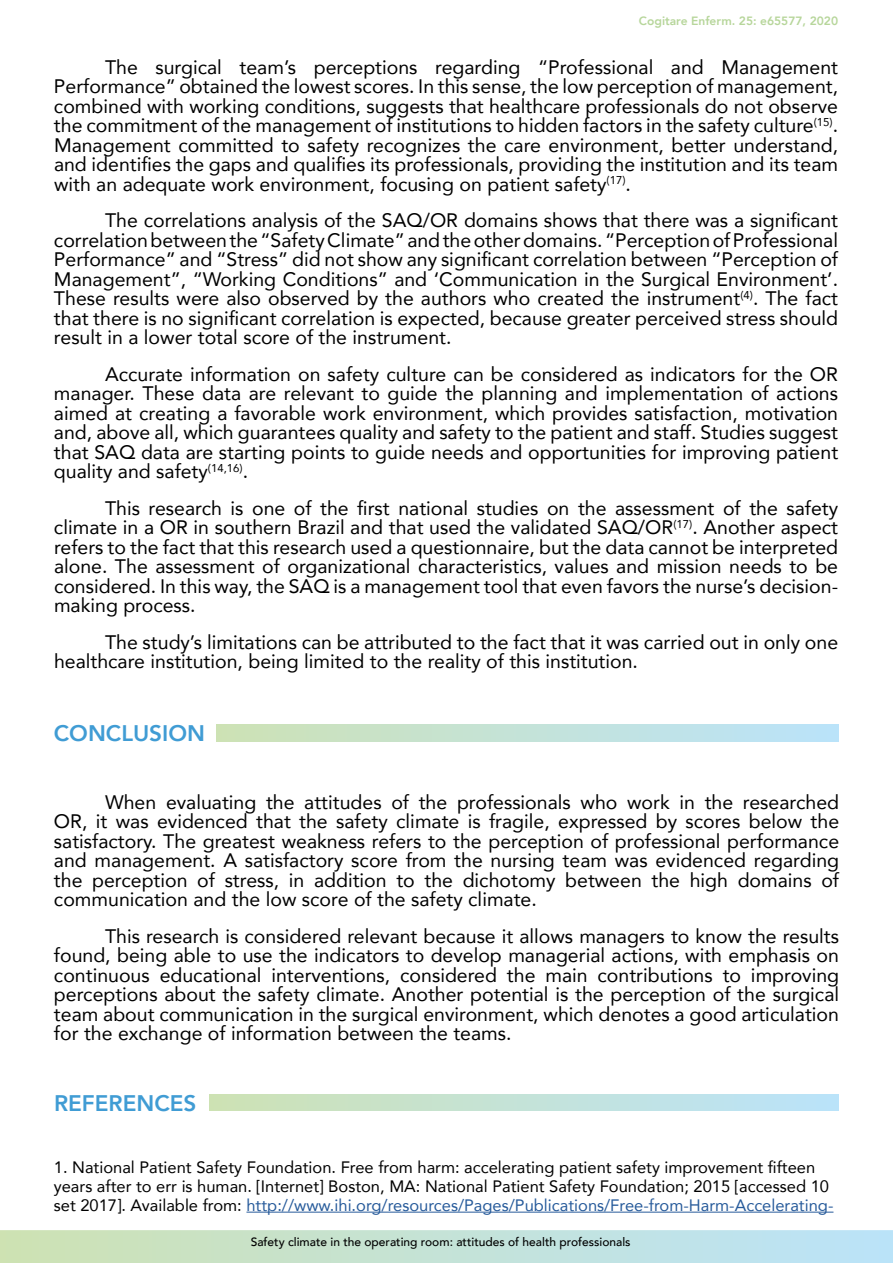
<style>
.page{position:relative;width:893px;height:1263px;background:#fff}
.page>*{position:absolute;margin:0;border:0;box-sizing:border-box;transform-origin:0 0}
.t1{font:800 22.5px "Avenir";color:#409cd4}
.t2{font:19.5px/19.5px "Avenir";color:#000;text-align:justify}
.t3{font:16.5px/18.8px "Avenir";color:#000}
.t4{font:500 12px "Avenir";color:#000}
.t5{font:800 12px "Avenir";color:#b7d69b}
.s1{color:#275b9b}
</style>
<div class="page">
<svg style="left:0;top:1230px;width:893px;height:33px;background:#c4e2d6"></svg>
<div style="left:217px;top:725px;width:622px;height:16px;background:linear-gradient(to right,#cde2b5,#bae3fb)"></div>
<div style="left:210px;top:1094px;width:629px;height:17px;background:linear-gradient(to right,#cee2b4,#bae3fb)"></div>
<hr style="left:246px;top:1212px;width:587px;height:1px;background:#275b9b">
<p class="t5" style="left:639px;top:12px;width:201px">Cogitare Enferm. 25: e65577, 2020</p>
<p class="t2" style="left:54px;top:56px;width:786px;text-indent:51px">The surgical team’s perceptions regarding “Professional and Management Performance” obtained the lowest scores. In this sense, the low perception of management, combined with working conditions, suggests that healthcare professionals do not observe the commitment of the management of institutions to hidden factors in the safety culture<sup>(15)</sup>.<br>Management committed to safety recognizes the care environment, better understand, and identifies the gaps and qualifies its professionals, providing the institution and its team with an adequate work environment, focusing on patient safety<sup>(17)</sup>.</p>
<p class="t2" style="left:54px;top:210px;width:786px;text-indent:51px">The correlations analysis of the SAQ/OR domains shows that there was a significant correlation between the “Safety Climate” and the other domains. “Perception of Professional Performance” and “Stress” did not show any significant correlation between “Perception of Management”, “Working Conditions” and ‘Communication in the Surgical Environment’.<br>These results were also observed by the authors who created the instrument<sup>(4)</sup>. The fact that there is no significant correlation is expected, because greater perceived stress should result in a lower total score of the instrument.</p>
<p class="t2" style="left:54px;top:363px;width:786px;text-indent:51px">Accurate information on safety culture can be considered as indicators for the OR manager. These data are relevant to guide the planning and implementation of actions aimed at creating a favorable work environment, which provides satisfaction, motivation and, above all, which guarantees quality and safety to the patient and staff. Studies suggest that SAQ data are starting points to guide needs and opportunities for improving patient quality and safety<sup>(14,16)</sup>.</p>
<p class="t2" style="left:54px;top:497px;width:786px;text-indent:51px">This research is one of the first national studies on the assessment of the safety climate in a OR in southern Brazil and that used the validated SAQ/OR<sup>(17)</sup>. Another aspect refers to the fact that this research used a questionnaire, but the data cannot be interpreted alone. The assessment of organizational characteristics, values and mission needs to be considered. In this way, the SAQ is a management tool that even favors the nurse’s decision&shy;making process.</p>
<p class="t2" style="left:54px;top:631px;width:786px;text-indent:51px">The study’s limitations can be attributed to the fact that it was carried out in only one healthcare institution, being limited to the reality of this institution.</p>
<p class="t1" style="left:54px;top:716px;width:153px">CONCLUSION</p>
<p class="t2" style="left:54px;top:792px;width:787px;text-indent:51px">When evaluating the attitudes of the professionals who work in the researched OR, it was evidenced that the safety climate is fragile, expressed by scores below the satisfactory. The greatest weakness refers to the perception of professional performance and management. A satisfactory score from the nursing team was evidenced regarding the perception of stress, in addition to the dichotomy between the high domains of communication and the low score of the safety climate.</p>
<p class="t2" style="left:54px;top:926px;width:787px;text-indent:51px">This research is considered relevant because it allows managers to know the results found, being able to use the indicators to develop managerial actions, with emphasis on continuous educational interventions, considered the main contributions to improving perceptions about the safety climate. Another potential is the perception of the surgical team about communication in the surgical environment, which denotes a good articulation for the exchange of information between the teams.</p>
<p class="t1" style="left:54px;top:1085px;width:144px">REFERENCES</p>
<p class="t3" style="left:54px;top:1158px;width:781px">1. National Patient Safety Foundation. Free from harm: accelerating patient safety improvement fifteen years after to err is human. [Internet] Boston, MA: National Patient Safety Foundation; 2015 [accessed 10 set 2017]. Available from: <span class="s1">http://www.ihi.org/resources/Pages/Publications/Free-from-Harm-Accelerating-</span></p>
<p class="t4" style="left:251px;top:1232px;width:381px">Safety climate in the operating room: attitudes of health professionals</p>
</div>
